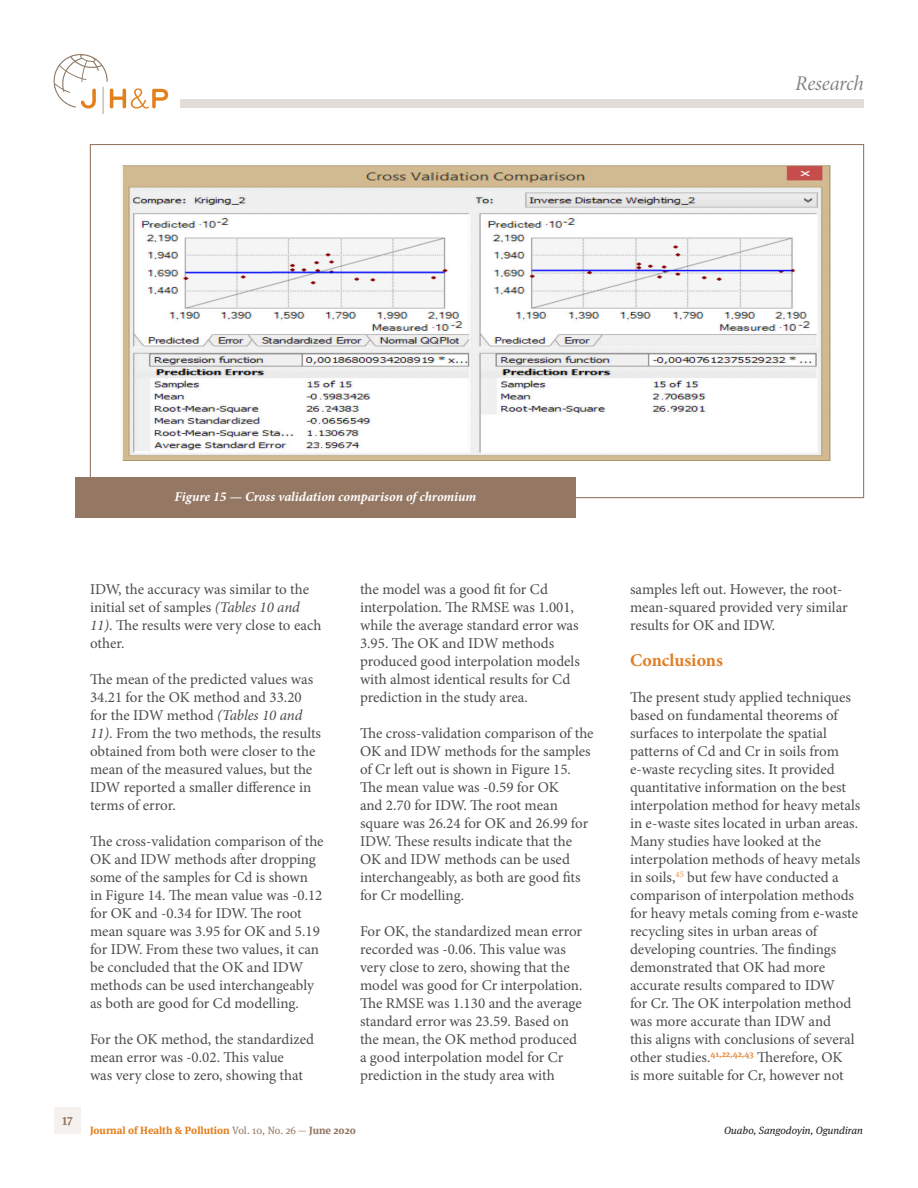
<style>
.page{position:relative;width:918px;height:1188px;background:#fff}
.page>*{position:absolute;margin:0;border:0;box-sizing:border-box;transform-origin:0 0}
.t1{font:21px "Minion Pro It Subh";letter-spacing:-.01em;color:#808285}
.Journal_Paragraph{font:700 18px "Minion Pro";color:#e07e26}
.Journal_Paragraph-2{font:15px/18px "Minion Pro";letter-spacing:-.005em;color:#4b4c4d}
.Figure_Caption{font:italic 700 13.5px "Minion Pro";letter-spacing:-.005em;color:#fff}
.t2{font:700 12px "Meta Serif Pro";color:#957864}
.t3{font:700 10.5px "Meta Serif Pro";color:#e4801c}
.t4{font:italic 10.5px "Meta Serif Pro";color:#231f20}
.s1{font-style:italic}
.s2{font-weight:400;color:#957864}
.s3{color:#957864}
</style>
<div class="page">
<svg style="left:53px;top:54px;width:115px;height:60px"></svg>
<div style="left:180px;top:99px;width:684px;height:9px;background:#e2ddd9"></div>
<div style="left:54px;top:1107px;width:27px;height:27px;background:#f4f1ef"></div>
<img style="left:122px;top:165px;width:709px;height:296px">
<div style="left:75px;top:477px;width:501px;height:41px;background:#957864"></div>
<h1 class="t1" style="left:795px;top:70px;width:70px">Research</h1>
<p class="Figure_Caption" style="left:175px;top:487px;width:303px">Figure 15 — Cross validation comparison of chromium</p>
<p class="t2" style="left:62px;top:1111px;width:12px">17</p>
<p class="Journal_Paragraph-2" style="left:90px;top:580px;width:233px">IDW, the accuracy was similar to the initial set of samples <span class="s1">(Tables 10 and<br>11)</span>. The results were very close to each other.</p>
<p class="Journal_Paragraph-2" style="left:90px;top:670px;width:233px">The mean of the predicted values was<br>34.21 for the OK method and 33.20 for the IDW method <span class="s1">(Tables 10 and<br>11)</span>. From the two methods, the results obtained from both were closer to the mean of the measured values, but the<br>IDW reported a smaller difference in terms of error.</p>
<p class="Journal_Paragraph-2" style="left:90px;top:832px;width:235px">The cross-validation comparison of the OK and IDW methods after dropping some of the samples for Cd is shown in Figure 14. The mean value was -0.12 for OK and -0.34 for IDW. The root mean square was 3.95 for OK and 5.19 for IDW. From these two values, it can be concluded that the OK and IDW methods can be used interchangeably as both are good for Cd modelling.</p>
<p class="Journal_Paragraph-2" style="left:90px;top:1030px;width:226px">For the OK method, the standardized mean error was -0.02. This value<br>was very close to zero, showing that</p>
<p class="Journal_Paragraph-2" style="left:360px;top:580px;width:221px">the model was a good fit for Cd interpolation. The RMSE was 1.001, while the average standard error was<br>3.95. The OK and IDW methods produced good interpolation models with almost identical results for Cd prediction in the study area.</p>
<p class="Journal_Paragraph-2" style="left:360px;top:724px;width:235px">The cross-validation comparison of the<br>OK and IDW methods for the samples of Cr left out is shown in Figure 15.<br>The mean value was -0.59 for OK<br>and 2.70 for IDW. The root mean square was 26.24 for OK and 26.99 for<br>IDW. These results indicate that the<br>OK and IDW methods can be used interchangeably, as both are good fits for Cr modelling.</p>
<p class="Journal_Paragraph-2" style="left:360px;top:922px;width:224px">For OK, the standardized mean error recorded was -0.06. This value was very close to zero, showing that the model was good for Cr interpolation.<br>The RMSE was 1.130 and the average standard error was 23.59. Based on the mean, the OK method produced a good interpolation model for Cr prediction in the study area with</p>
<p class="t3" style="left:90px;top:1122px;width:267px">Journal of Health &amp; Pollution <span class="s2">Vol. 10, No. 26 —</span> <span class="s3">June 2020</span></p>
<p class="Journal_Paragraph-2" style="left:630px;top:580px;width:219px">samples left out. However, the root&shy;mean-squared provided very similar results for OK and IDW.</p>
<p class="Journal_Paragraph" style="left:630px;top:648px;width:95px">Conclusions</p>
<p class="Journal_Paragraph-2" style="left:630px;top:688px;width:232px">The present study applied techniques based on fundamental theorems of surfaces to interpolate the spatial patterns of Cd and Cr in soils from e-waste recycling sites. It provided quantitative information on the best interpolation method for heavy metals in e-waste sites located in urban areas.<br>Many studies have looked at the interpolation methods of heavy metals in soils,<sup>45</sup> but few have conducted a comparison of interpolation methods for heavy metals coming from e-waste recycling sites in urban areas of developing countries. The findings demonstrated that OK had more accurate results compared to IDW<br>for Cr. The OK interpolation method was more accurate than IDW and<br>this aligns with conclusions of several other studies.<sup>41,22,42,43</sup> Therefore, OK<br>is more suitable for Cr, however not</p>
<p class="t4" style="left:724px;top:1123px;width:140px">Ouabo, Sangodoyin, Ogundiran</p>
</div>
